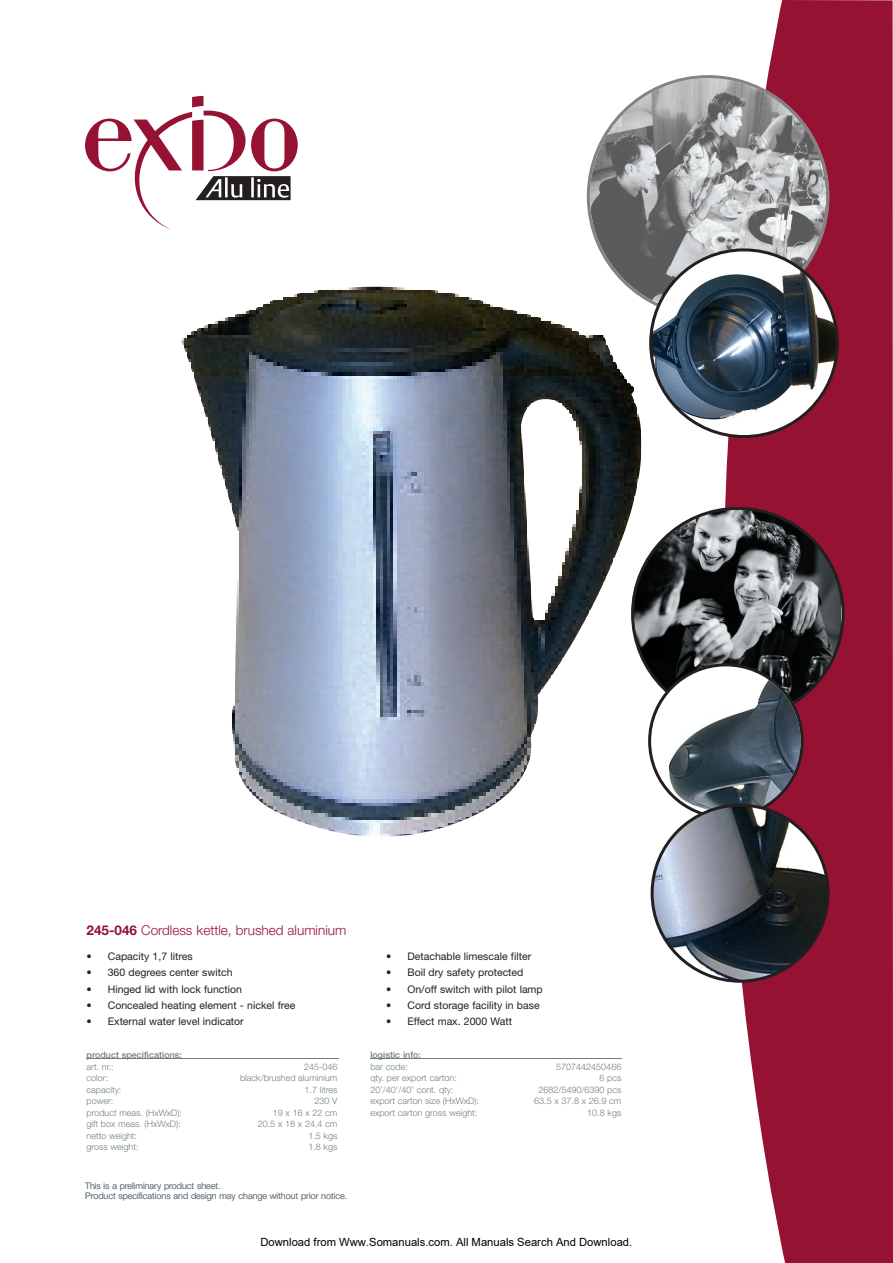
<style>
.page{position:relative;width:893px;height:1263px;background:#fff}
.page>*{position:absolute;margin:0;border:0;box-sizing:border-box;transform-origin:0 0}
.t1{font:300 13.5px "Helvetica Neue";color:#951233}
.t2{font:11.25px "Arial";color:#000}
.t3{font:10.5px "Helvetica Neue";color:#231f20}
.t4{font:300 9px/10.8px "Helvetica Neue";color:#717d83}
.t5{font:500 9px "Helvetica Neue";color:#717d83}
.s1{font-weight:700}
</style>
<div class="page">
<svg style="left:725px;top:0;width:168px;height:1263px;fill:#951233"></svg>
<hr style="left:87px;top:1059px;width:252px;height:1px;background:#717d83">
<hr style="left:370px;top:1059px;width:252px;height:1px;background:#717d83">
<img style="left:181px;top:286px;width:461px;height:551px">
<svg style="left:85px;top:96px;width:213px;height:134px"></svg>
<svg style="left:631px;top:507px;width:213px;height:213px"></svg>
<svg style="left:587px;top:75px;width:252px;height:363px"></svg>
<svg style="left:648px;top:663px;width:182px;height:320px"></svg>
<h1 class="t1" style="left:87px;top:922px;width:261px"><span class="s1">245-046</span> Cordless kettle, brushed aluminium</h1>
<p class="t3" style="left:87px;top:950px;width:108px">• Capacity 1,7 litres</p>
<p class="t3" style="left:87px;top:966px;width:148px">• 360 degrees center switch</p>
<p class="t3" style="left:87px;top:982px;width:157px">• Hinged lid with lock function</p>
<p class="t3" style="left:87px;top:999px;width:210px">• Concealed heating element - nickel free</p>
<p class="t3" style="left:87px;top:1015px;width:159px">• External water level indicator</p>
<p class="t5" style="left:87px;top:1049px;width:97px">product specifications:</p>
<p class="t4" style="left:87px;top:1061px;width:29px">art. nr.:</p>
<p class="t4" style="left:304px;top:1061px;width:35px">245-046</p>
<p class="t4" style="left:87px;top:1072px;width:23px">color:</p>
<p class="t4" style="left:240px;top:1072px;width:99px">black/brushed aluminium</p>
<p class="t4" style="left:87px;top:1084px;width:36px">capacity:</p>
<p class="t4" style="left:304px;top:1084px;width:34px">1.7 litres</p>
<p class="t4" style="left:87px;top:1095px;width:28px">power:</p>
<p class="t4" style="left:314px;top:1095px;width:25px">230 V</p>
<p class="t4" style="left:87px;top:1107px;width:97px">product meas. (HxWxD):</p>
<p class="t4" style="left:273px;top:1107px;width:66px">19 x 16 x 22 cm</p>
<p class="t4" style="left:87px;top:1118px;width:96px">gift box meas. (HxWxD):</p>
<p class="t4" style="left:258px;top:1118px;width:81px">20.5 x 18 x 24.4 cm</p>
<p class="t4" style="left:87px;top:1130px;width:52px">netto weight:</p>
<p class="t4" style="left:308px;top:1130px;width:31px">1.5 kgs</p>
<p class="t4" style="left:87px;top:1141px;width:54px">gross weight:</p>
<p class="t4" style="left:308px;top:1141px;width:31px">1.8 kgs</p>
<p class="t3" style="left:386px;top:950px;width:146px">• Detachable limescale filter</p>
<p class="t3" style="left:386px;top:966px;width:139px">• Boil dry safety protected</p>
<p class="t3" style="left:386px;top:982px;width:158px">• On/off switch with pilot lamp</p>
<p class="t3" style="left:386px;top:999px;width:155px">• Cord storage facility in base</p>
<p class="t3" style="left:386px;top:1015px;width:127px">• Effect max. 2000 Watt</p>
<p class="t5" style="left:370px;top:1049px;width:52px">logistic info:</p>
<p class="t4" style="left:370px;top:1061px;width:39px">bar code:</p>
<p class="t4" style="left:556px;top:1061px;width:67px">5707442450466</p>
<p class="t4" style="left:370px;top:1072px;width:88px">qty. per export carton:</p>
<p class="t4" style="left:599px;top:1072px;width:23px">6 pcs</p>
<p class="t4" style="left:370px;top:1084px;width:85px">20’/40’/40’ cont. qty:</p>
<p class="t4" style="left:538px;top:1084px;width:84px">2682/5490/6390 pcs</p>
<p class="t4" style="left:370px;top:1095px;width:110px">export carton size (HxWxD):</p>
<p class="t4" style="left:534px;top:1095px;width:89px">63.5 x 37.8 x 26.9 cm</p>
<p class="t4" style="left:370px;top:1107px;width:108px">export carton gross weight:</p>
<p class="t4" style="left:587px;top:1107px;width:36px">10.8 kgs</p>
<p class="t4" style="left:85px;top:1180px;width:264px">This is a preliminary product sheet.<br>Product specifications and design may change without prior notice.</p>
<p class="t2" style="left:260px;top:1235px;width:373px">Download from Www.Somanuals.com. All Manuals Search And Download.</p>
</div>
